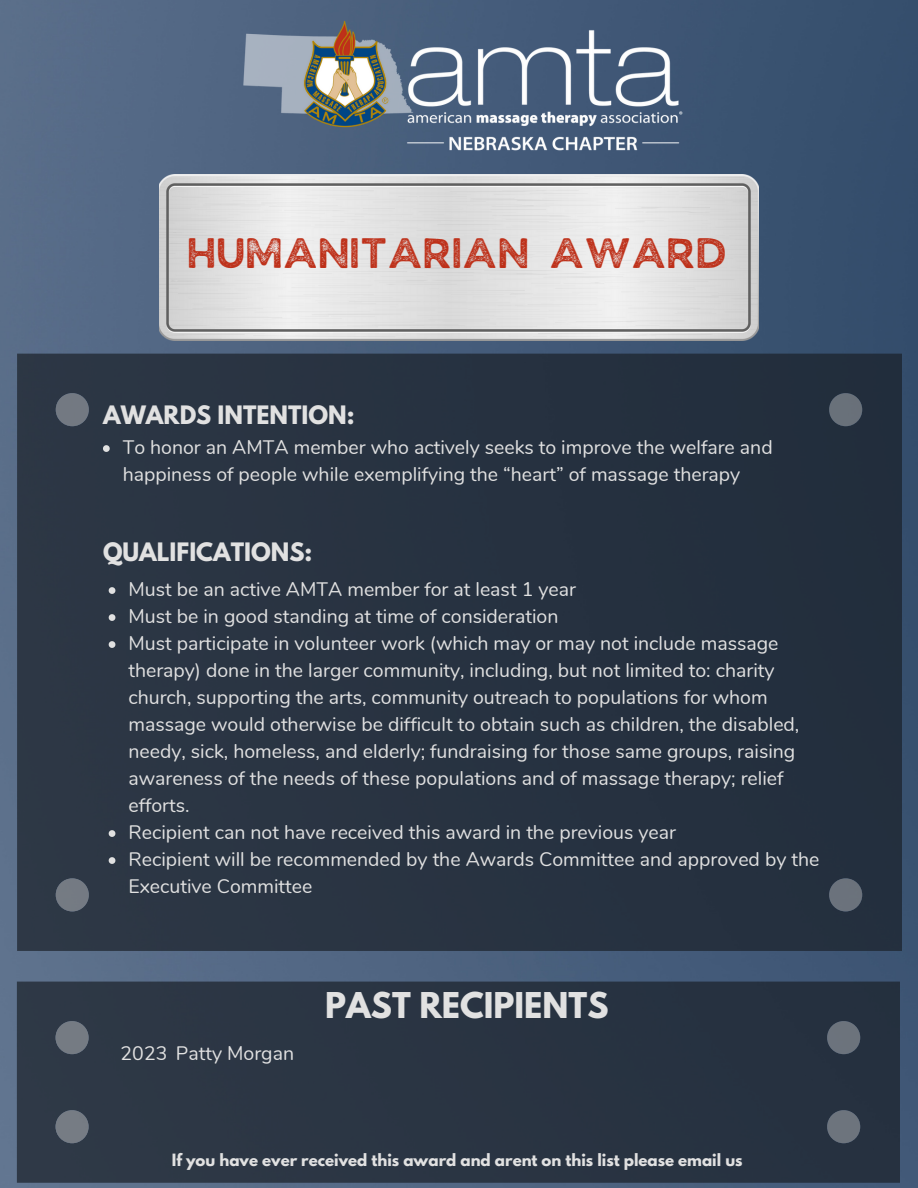
<style>
.page{position:relative;width:918px;height:1188px;background:#fff}
.page>*{position:absolute;margin:0;border:0;box-sizing:border-box;transform-origin:0 0}
.t1{font:40.2px "JA Jaya Giri Sans Rough";color:#be3019}
.t2{font:700 31.5px "League Spartan";color:#e1e1e1}
.t3{font:700 22.5px "League Spartan";color:#e1e1e1}
.t4{font:19.5px/27px "Nunito";color:#e1e1e1}
.t5{font:700 15px "League Spartan";color:#e1e1e1}
</style>
<div class="page">
<img style="left:0;top:0;width:918px;height:1188px">
<img style="left:177px;top:0;width:564px;height:174px">
<div style="left:17px;top:982px;width:883px;height:201px;background:#2a3443"></div>
<div style="left:56px;top:1021px;width:33px;height:33px;background:#757b83;border-radius:50%"></div>
<div style="left:827px;top:1021px;width:33px;height:33px;background:#6c737c;border-radius:50%"></div>
<div style="left:827px;top:1110px;width:33px;height:33px;background:#6d747d;border-radius:50%"></div>
<div style="left:56px;top:1110px;width:33px;height:33px;background:#767c84;border-radius:50%"></div>
<div style="left:17px;top:354px;width:885px;height:597px;background:#273241"></div>
<div style="left:56px;top:393px;width:33px;height:33px;background:#737982;border-radius:50%"></div>
<div style="left:829px;top:393px;width:33px;height:33px;background:#69717a;border-radius:50%"></div>
<div style="left:829px;top:878px;width:33px;height:33px;background:#6b727c;border-radius:50%"></div>
<div style="left:56px;top:878px;width:33px;height:33px;background:#747a83;border-radius:50%"></div>
<img style="left:159px;top:174px;width:600px;height:167px">
<svg style="left:109px;top:587px;width:6px;height:7px"></svg>
<svg style="left:109px;top:614px;width:6px;height:7px"></svg>
<svg style="left:109px;top:641px;width:6px;height:7px"></svg>
<svg style="left:109px;top:830px;width:6px;height:7px"></svg>
<svg style="left:109px;top:857px;width:6px;height:7px"></svg>
<svg style="left:103px;top:445px;width:7px;height:7px"></svg>
<p class="t1" style="left:189px;top:236px;width:541px">HUMANITARIAN AWARD</p>
<p class="t3" style="left:103px;top:404px;width:253px">AWARDS INTENTION:</p>
<p class="t4" style="left:123px;top:434px;width:651px">To honor an AMTA member who actively seeks to improve the welfare and happiness of people while exemplifying the “heart” of massage therapy</p>
<p class="t3" style="left:103px;top:540px;width:211px">QUALIFICATIONS:</p>
<p class="t4" style="left:128px;top:576px;width:449px">Must be an active AMTA member for at least 1 year</p>
<p class="t4" style="left:128px;top:603px;width:432px">Must be in good standing at time of consideration</p>
<p class="t4" style="left:128px;top:630px;width:673px">Must participate in volunteer work (which may or may not include massage therapy) done in the larger community, including, but not limited to: charity church, supporting the arts, community outreach to populations for whom massage would otherwise be difficult to obtain such as children, the disabled, needy, sick, homeless, and elderly; fundraising for those same groups, raising awareness of the needs of these populations and of massage therapy; relief efforts.</p>
<p class="t4" style="left:128px;top:819px;width:549px">Recipient can not have received this award in the previous year</p>
<p class="t4" style="left:128px;top:846px;width:692px">Recipient will be recommended by the Awards Committee and approved by the<br>Executive Committee</p>
<p class="t4" style="left:121px;top:1040px;width:175px">2023 Patty Morgan</p>
<p class="t2" style="left:325px;top:990px;width:285px">PAST RECIPIENTS</p>
<p class="t5" style="left:172px;top:1153px;width:572px">If you have ever received this award and arent on this list please email us</p>
</div>
